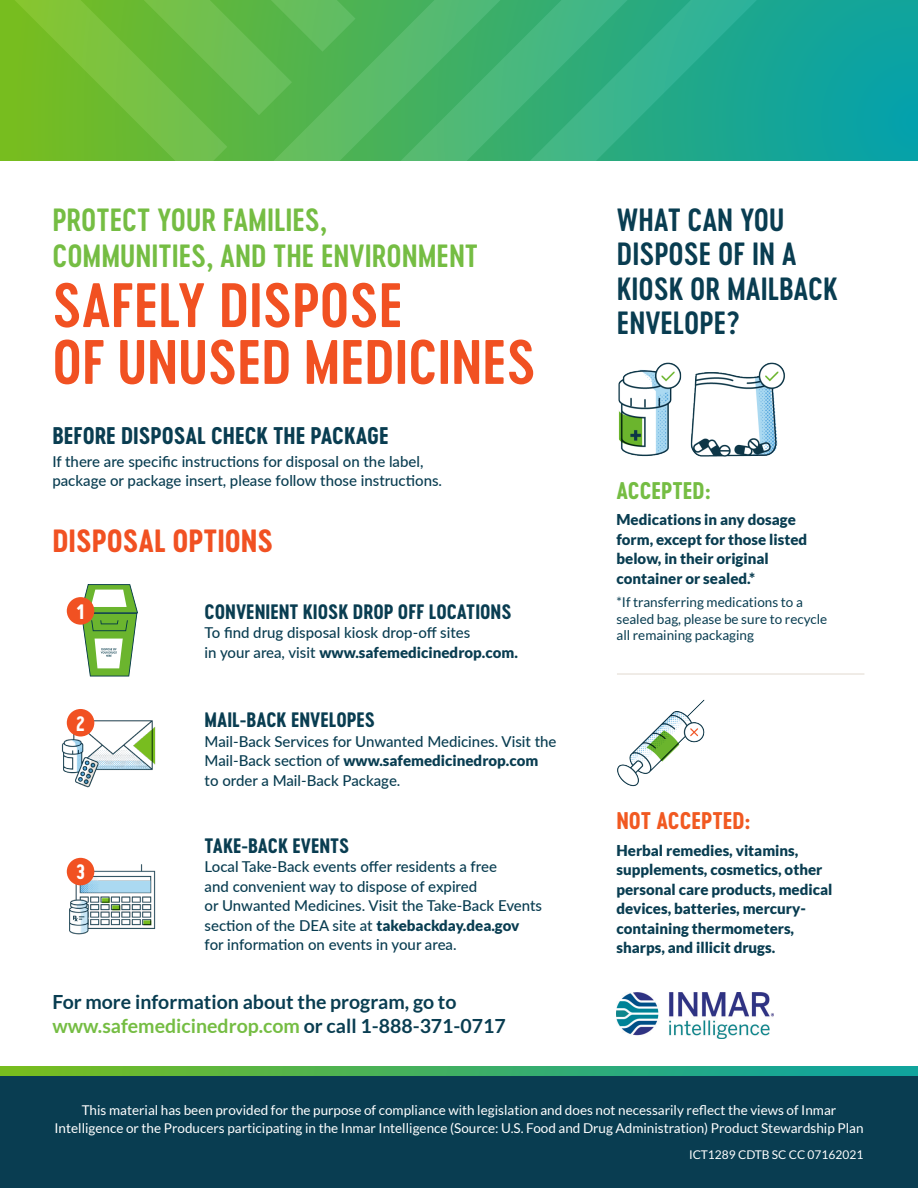
<style>
.page{position:relative;width:918px;height:1188px;background:#fff}
.page>*{position:absolute;margin:0;border:0;box-sizing:border-box;transform-origin:0 0}
.t1{font:58.5px/56.8px "Cervo Neue Semi Bold Neue";color:#f15122}
.t2{font:30px/36px "Cervo Neue Semi Bold Neue";color:#75bd43}
.t3{font:30px/34.5px "Cervo Neue Semi Bold Neue";color:#093d51}
.t4{font:30px "Cervo Neue Bold Neue";color:#f15122}
.t5{font:22.5px "Cervo Neue Bold Neue";color:#093d51}
.t6{font:22.5px "Cervo Neue Bold Neue";color:#f15921}
.t7{font:22.5px "Cervo Neue Bold Neue";color:#75bd43}
.t8{font:700 19.5px/24px "Lato";color:#093d51}
.t9{font:19.5px "Cervo Neue Bold Neue";color:#093d51}
.t10{font:19.5px "Cervo Neue Bold Neue";color:#fff}
.t11{font:500 15px/19.5px "Lato";color:#093d51}
.t12{font:900 15px/19.5px "Lato";color:#093d51}
.t13{font:13.5px/18px "Lato";color:#fff;text-align:center}
.t14{font:13.5px/16.5px "Lato";color:#093d51}
.t15{font:12px "Lato";color:#fff}
.s1{font-weight:900}
.s2{color:#75bd43}
</style>
<div class="page">
<svg style="left:0;top:1066px;width:918px;height:11px;background:#3ba560"></svg>
<div style="left:0;top:1077px;width:918px;height:111px;background:#093d51"></div>
<svg style="left:0;top:0;width:918px;height:161px;background:#1ba68e"></svg>
<img style="left:227px;top:0;width:45px;height:115px">
<img style="left:13px;top:0;width:214px;height:161px">
<img style="left:269px;top:0;width:3px;height:52px">
<img style="left:502px;top:0;width:27px;height:161px">
<img style="left:529px;top:0;width:229px;height:161px">
<img style="left:272px;top:0;width:230px;height:161px">
<img style="left:617px;top:993px;width:156px;height:46px">
<img style="left:618px;top:362px;width:167px;height:95px">
<svg style="left:82px;top:584px;width:56px;height:92px"></svg>
<div style="left:67px;top:597px;width:27px;height:28px;background:#f15122;border-radius:50%"></div>
<img style="left:62px;top:717px;width:94px;height:71px">
<div style="left:67px;top:709px;width:27px;height:28px;background:#f15122;border-radius:50%"></div>
<img style="left:67px;top:863px;width:89px;height:72px">
<div style="left:67px;top:858px;width:27px;height:27px;background:#f15122;border-radius:50%"></div>
<hr style="left:617px;top:673px;width:247px;height:2px;background:#ebe6df">
<img style="left:617px;top:699px;width:88px;height:88px">
<p class="t2" style="left:52px;top:202px;width:427px">PROTECT YOUR FAMILIES,<br>COMMUNITIES, AND THE ENVIRONMENT</p>
<p class="t1" style="left:52px;top:277px;width:485px">SAFELY DISPOSE<br>OF UNUSED MEDICINES</p>
<p class="t5" style="left:52px;top:420px;width:338px">BEFORE DISPOSAL CHECK THE PACKAGE</p>
<p class="t11" style="left:52px;top:451px;width:391px">If there are specific instructions for disposal on the label, package or package insert, please follow those instructions.</p>
<p class="t4" style="left:52px;top:521px;width:222px">DISPOSAL OPTIONS</p>
<p class="t10" style="left:77px;top:598px;width:9px">1</p>
<p class="t10" style="left:76px;top:710px;width:10px">2</p>
<p class="t10" style="left:76px;top:859px;width:10px">3</p>
<p class="t9" style="left:205px;top:598px;width:309px">CONVENIENT KIOSK DROP OFF LOCATIONS</p>
<p class="t11" style="left:205px;top:622px;width:315px">To find drug disposal kiosk drop-off sites<br>in your area, visit <span class="s1">www.safemedicinedrop.com.</span></p>
<p class="t9" style="left:205px;top:707px;width:172px">MAIL-BACK ENVELOPES</p>
<p class="t11" style="left:205px;top:731px;width:353px">Mail-Back Services for Unwanted Medicines. Visit the<br>Mail-Back section of <span class="s1">www.safemedicinedrop.com<br></span>to order a Mail-Back Package.</p>
<p class="t9" style="left:205px;top:832px;width:146px">TAKE-BACK EVENTS</p>
<p class="t11" style="left:205px;top:856px;width:339px">Local Take-Back events offer residents a free<br>and convenient way to dispose of expired<br>or Unwanted Medicines. Visit the Take-Back Events section of the DEA site at <span class="s1">takebackday.dea.gov </span>for information on events in your area.</p>
<p class="t8" style="left:52px;top:989px;width:455px">For more information about the program, go to <span class="s2">www.safemedicinedrop.com</span> or call 1-888-371-0717</p>
<p class="t3" style="left:617px;top:202px;width:222px">WHAT CAN YOU<br>DISPOSE OF IN A<br>KIOSK OR MAILBACK<br>ENVELOPE?</p>
<p class="t7" style="left:616px;top:475px;width:95px">ACCEPTED:</p>
<p class="t12" style="left:616px;top:510px;width:192px">Medications in any dosage form, except for those listed below, in their original container or sealed.*</p>
<p class="t14" style="left:616px;top:594px;width:212px">*If transferring medications to a sealed bag, please be sure to recycle all remaining packaging</p>
<p class="t6" style="left:616px;top:806px;width:135px">NOT ACCEPTED:</p>
<p class="t12" style="left:616px;top:840px;width:217px">Herbal remedies, vitamins, supplements, cosmetics, other personal care products, medical devices, batteries, mercury&shy;containing thermometers, sharps, and illicit drugs.</p>
<p class="t13" style="left:54px;top:1101px;width:811px">This material has been provided for the purpose of compliance with legislation and does not necessarily reflect the views of Inmar<br>Intelligence or the Producers participating in the Inmar Intelligence (Source: U.S. Food and Drug Administration) Product Stewardship Plan</p>
<p class="t15" style="left:689px;top:1148px;width:176px">ICT1289 CDTB SC CC 07162021</p>
</div>
